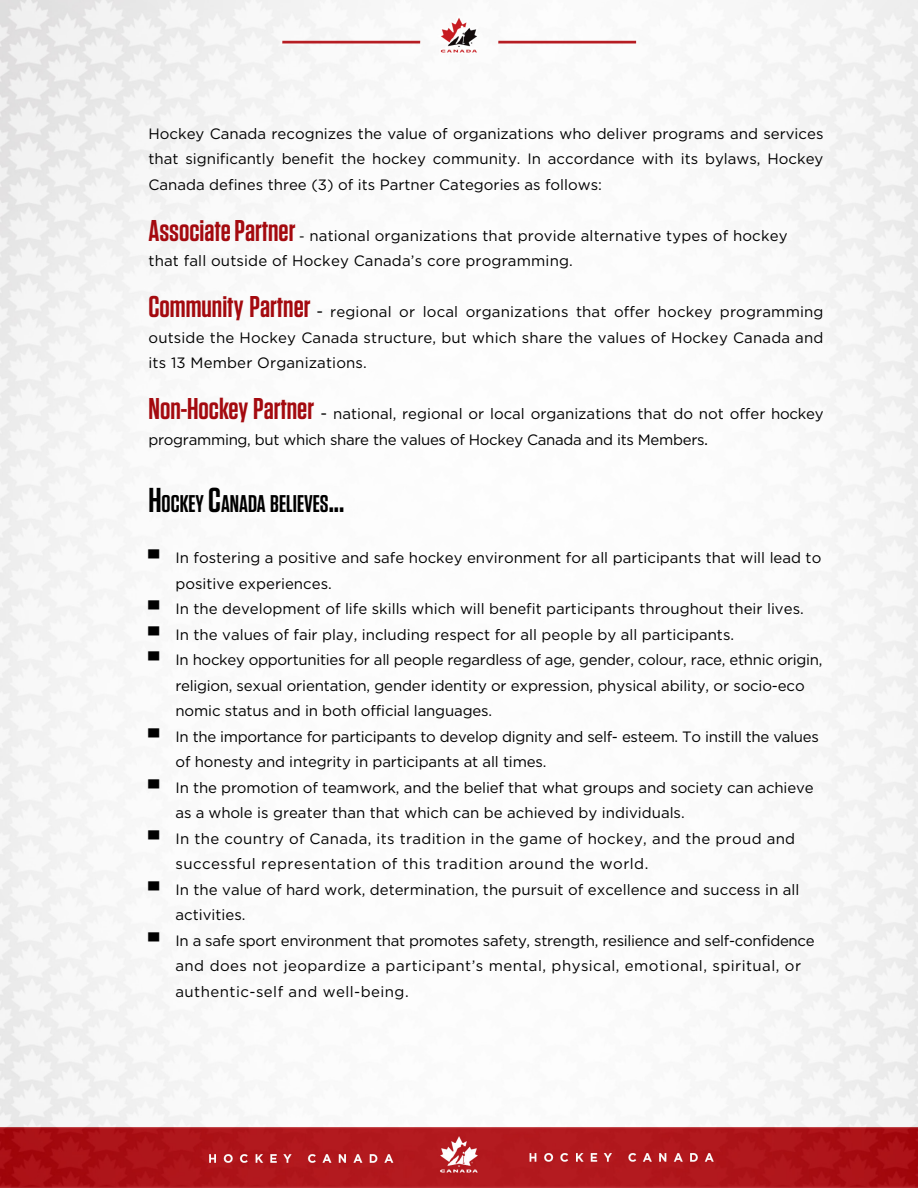
<style>
.page{position:relative;width:918px;height:1188px;background:#fff}
.page>*{position:absolute;margin:0;border:0;box-sizing:border-box;transform-origin:0 0}
.t1{font:600 30px "Tungsten";color:#a40a0f}
.t2{font:600 24.15px "Tungsten";color:#000}
.t3{font:15px/25.5px "Gotham";color:#000;text-align:justify}
.t4{font:15px/25.5px "Gotham";letter-spacing:-.02em;color:#000}
.t5{font:15px "Gotham";letter-spacing:.03em;color:#000}
.t6{font:15px "Gotham";letter-spacing:.02em;color:#000}
.s1{font-size:13.5px}
.s2{font-family:"Tungsten";font-weight:600;font-size:30px;color:#a40a0f}
.s3{font-size:16.5px}
.s4{font-size:34.5px}
.s5{font-family:"Arial";font-weight:900}
</style>
<div class="page">
<img style="left:0;top:0;width:918px;height:1188px">
<p class="t3" style="left:148px;top:120px;width:676px">Hockey Canada recognizes the value of organizations who deliver programs and services that significantly benefit the hockey community. In accordance with its bylaws, Hockey Canada defines three (3) of its Partner Categories as follows:</p>
<h1 class="t1" style="left:148px;top:215px;width:148px">Associate Partner</h1>
<p class="t3" style="left:149px;top:222px;width:641px;text-indent:151px"><span class="s1">-</span> national organizations that provide alternative types of hockey that fall outside of Hockey Canada’s core programming.</p>
<p class="t3" style="left:148px;top:299px;width:677px"><span class="s2">Community Partner</span> <span class="s3">-</span> regional or local organizations that offer hockey programming outside the Hockey Canada structure, but which share the values of Hockey Canada and its 13 Member Organizations.</p>
<p class="t4" style="left:148px;top:401px;width:677px"><span class="s2">Non-Hockey Partner</span> <span class="s3">-</span> national, regional or local organizations that do not offer hockey programming, but which share the values of Hockey Canada and its Members<span class="s3">.</span></p>
<h2 class="t2" style="left:148px;top:491px;width:197px"><span class="s4">H</span>OCKEY <span class="s4">C</span>ANADA BELIEVES<span class="s4">...</span></h2>
<p class="t3" style="left:148px;top:545px;width:674px"><span class="s5">▀</span> In fostering a positive and safe hockey environment for all participants that will lead to</p>
<p class="t3" style="left:175px;top:570px;width:158px">positive experiences.</p>
<p class="t3" style="left:148px;top:596px;width:657px"><span class="s5">▀</span> In the development of life skills which will benefit participants throughout their lives.</p>
<p class="t3" style="left:148px;top:621px;width:587px"><span class="s5">▀</span> In the values of fair play, including respect for all people by all participants.</p>
<p class="t4" style="left:148px;top:647px;width:676px"><span class="s5">▀</span> In hockey opportunities for all people regardless of age, gender, colour, race, ethnic origin,</p>
<p class="t3" style="left:175px;top:672px;width:631px">religion, sexual orientation, gender identity or expression, physical ability, or socio-eco</p>
<p class="t3" style="left:175px;top:698px;width:318px">nomic status and in both official languages.</p>
<p class="t4" style="left:148px;top:723px;width:672px"><span class="s5">▀</span> In the importance for participants to develop dignity and self- esteem. To instill the values</p>
<p class="t3" style="left:175px;top:749px;width:373px">of honesty and integrity in participants at all times.</p>
<p class="t3" style="left:148px;top:774px;width:667px"><span class="s5">▀</span> In the promotion of teamwork, and the belief that what groups and society can achieve</p>
<p class="t3" style="left:175px;top:800px;width:511px">as a whole is greater than that which can be achieved by individuals.</p>
<p class="t6" style="left:148px;top:830px;width:648px"><span class="s5">▀</span> In the country of Canada, its tradition in the game of hockey, and the proud and</p>
<p class="t5" style="left:175px;top:856px;width:474px">successful representation of this tradition around the world.</p>
<p class="t3" style="left:148px;top:876px;width:653px"><span class="s5">▀</span> In the value of hard work, determination, the pursuit of excellence and success in all</p>
<p class="t3" style="left:175px;top:902px;width:72px">activities.</p>
<p class="t4" style="left:148px;top:927px;width:668px"><span class="s5">▀</span> In a safe sport environment that promotes safety, strength, resilience and self-confidence</p>
<p class="t5" style="left:175px;top:958px;width:627px">and does not jeopardize a participant’s mental, physical, emotional, spiritual, or</p>
<p class="t5" style="left:175px;top:983px;width:235px">authentic-self and well-being.</p>
</div>
